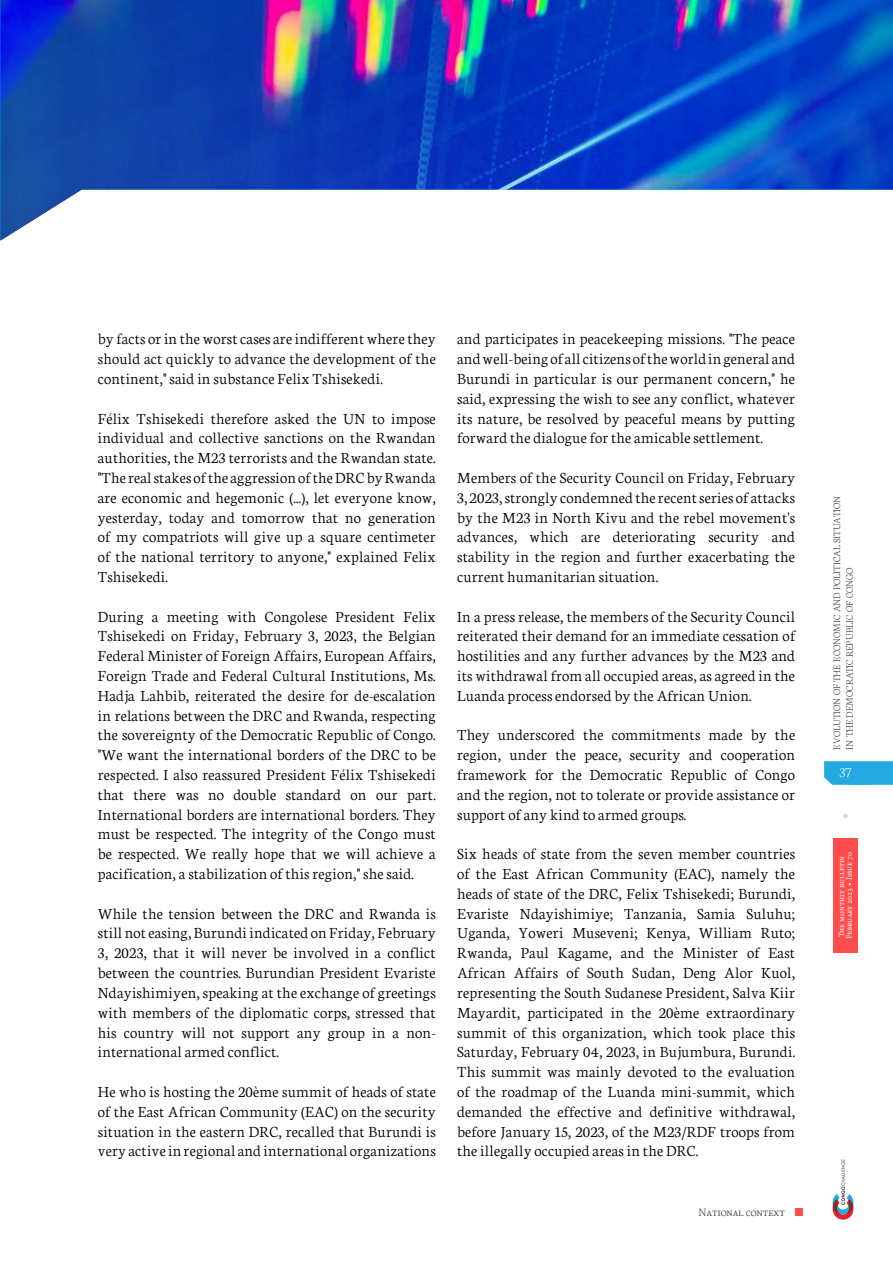
<style>
.page{position:relative;width:893px;height:1263px;background:#fff}
.page>*{position:absolute;margin:0;border:0;box-sizing:border-box;transform-origin:0 0}
.Texte_courant{font:300 16.5px/19.8px "Neuton";letter-spacing:.01em;color:#000;text-align:justify}
.t1{font:200 15px "Neuton";color:#fff}
.t2{font:200 12px "Neuton";color:#231f20}
.t3{font:200 10.5px/12.6px "Neuton";color:#231f20}
.t4{font:8.25px/7.5px "Minion Pro";color:#fff}
.s1{font-family:"Neuton"}
</style>
<div class="page">
<img style="left:0;top:0;width:893px;height:240px">
<div style="left:833px;top:838px;width:25px;height:115px;background:#ff4d4d"></div>
<svg style="left:824px;top:761px;width:69px;height:24px;background:#2bace1"></svg>
<svg style="left:833px;top:1159px;width:20px;height:60px"></svg>
<svg style="left:843px;top:814px;width:5px;height:4px"></svg>
<svg style="left:795px;top:1208px;width:7px;height:8px"></svg>
<p class="Texte_courant" style="left:98px;top:329px;width:340px">by facts or in the worst cases are indifferent where they should act quickly to advance the development of the continent," said in substance Felix Tshisekedi.</p>
<p class="Texte_courant" style="left:98px;top:408px;width:340px">Félix Tshisekedi therefore asked the UN to impose individual and collective sanctions on the Rwandan authorities, the M23 terrorists and the Rwandan state. "The real stakes of the aggression of the DRC by Rwanda are economic and hegemonic (...), let everyone know, yesterday, today and tomorrow that no generation of my compatriots will give up a square centimeter of the national territory to anyone," explained Felix Tshisekedi.</p>
<p class="Texte_courant" style="left:98px;top:606px;width:340px">During a meeting with Congolese President Felix Tshisekedi on Friday, February 3, 2023, the Belgian Federal Minister of Foreign Affairs, European Affairs, Foreign Trade and Federal Cultural Institutions, Ms.<br>Hadja Lahbib, reiterated the desire for de-escalation in relations between the DRC and Rwanda, respecting the sovereignty of the Democratic Republic of Congo. "We want the international borders of the DRC to be respected. I also reassured President Félix Tshisekedi that there was no double standard on our part.<br>International borders are international borders. They must be respected. The integrity of the Congo must be respected. We really hope that we will achieve a pacification, a stabilization of this region," she said.</p>
<p class="Texte_courant" style="left:98px;top:903px;width:340px">While the tension between the DRC and Rwanda is still not easing, Burundi indicated on Friday, February 3, 2023, that it will never be involved in a conflict between the countries. Burundian President Evariste Ndayishimiyen, speaking at the exchange of greetings with members of the diplomatic corps, stressed that his country will not support any group in a non&shy;international armed conflict.</p>
<p class="Texte_courant" style="left:98px;top:1081px;width:340px">He who is hosting the 20ème summit of heads of state of the East African Community (EAC) on the security situation in the eastern DRC, recalled that Burundi is very active in regional and international organizations</p>
<p class="Texte_courant" style="left:457px;top:329px;width:340px">and participates in peacekeeping missions. "The peace and well-being of all citizens of the world in general and Burundi in particular is our permanent concern," he said, expressing the wish to see any conflict, whatever its nature, be resolved by peaceful means by putting forward the dialogue for the amicable settlement.</p>
<p class="Texte_courant" style="left:457px;top:467px;width:340px">Members of the Security Council on Friday, February 3, 2023, strongly condemned the recent series of attacks by the M23 in North Kivu and the rebel movement's advances, which are deteriorating security and stability in the region and further exacerbating the current humanitarian situation.</p>
<p class="Texte_courant" style="left:457px;top:606px;width:340px">In a press release, the members of the Security Council reiterated their demand for an immediate cessation of hostilities and any further advances by the M23 and its withdrawal from all occupied areas, as agreed in the Luanda process endorsed by the African Union.</p>
<p class="Texte_courant" style="left:457px;top:725px;width:340px">They underscored the commitments made by the region, under the peace, security and cooperation framework for the Democratic Republic of Congo and the region, not to tolerate or provide assistance or support of any kind to armed groups.</p>
<p class="Texte_courant" style="left:457px;top:844px;width:340px">Six heads of state from the seven member countries of the East African Community (EAC), namely the heads of state of the DRC, Felix Tshisekedi; Burundi, Evariste Ndayishimiye; Tanzania, Samia Suluhu; Uganda, Yoweri Museveni; Kenya, William Ruto; Rwanda, Paul Kagame, and the Minister of East African Affairs of South Sudan, Deng Alor Kuol, representing the South Sudanese President, Salva Kiir Mayardit, participated in the 20ème extraordinary summit of this organization, which took place this Saturday, February 04, 2023, in Bujumbura, Burundi.<br>This summit was mainly devoted to the evaluation of the roadmap of the Luanda mini-summit, which demanded the effective and definitive withdrawal, before January 15, 2023, of the M23/RDF troops from the illegally occupied areas in the DRC.</p>
<p class="t4" style="left:838px;top:939px;width:89px;rotate:-90deg">The monthly bulletin<br>February 2023 <span class="s1">◊</span> Issue 70</p>
<p class="t3" style="left:830px;top:749px;width:255px;rotate:-90deg">EVOLUTION OF THE ECONOMIC AND POLITICAL SITUATION<br>IN THE DEMOCRATIC REPUBLIC OF CONGO</p>
<p class="t1" style="left:839px;top:764px;width:14px">37</p>
<p class="t2" style="left:699px;top:1206px;width:88px">National context</p>
</div>
